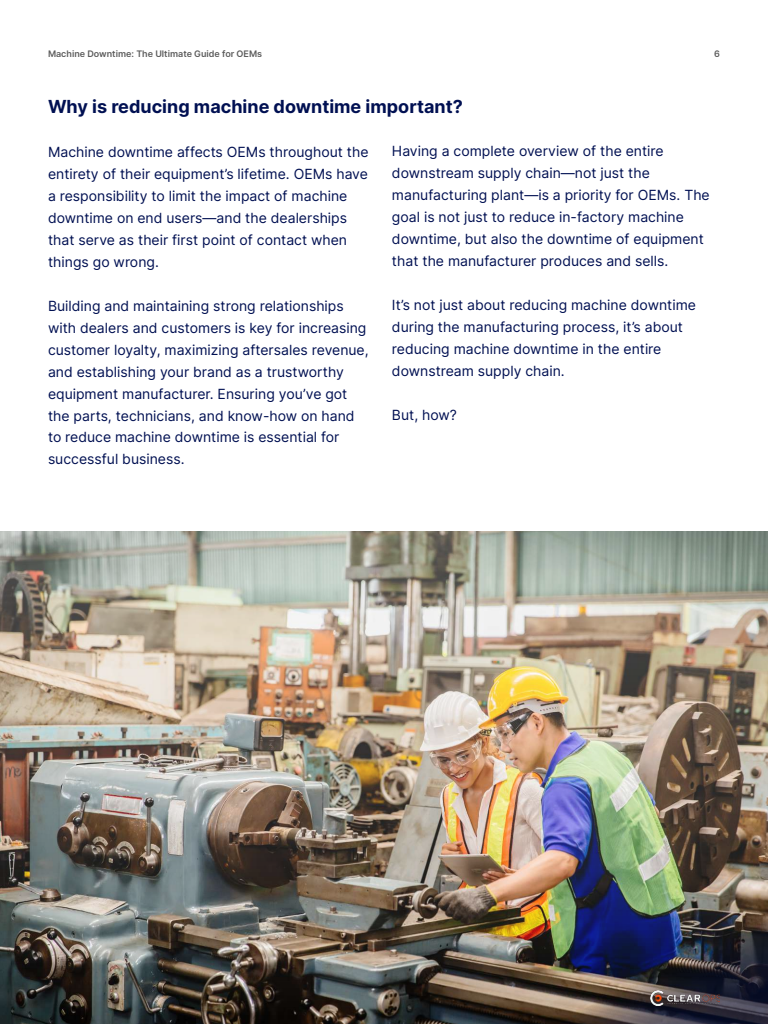
<style>
.page{position:relative;width:768px;height:1024px;background:#fff}
.page>*{position:absolute;margin:0;border:0;box-sizing:border-box;transform-origin:0 0}
.t1{font:700 18px "Inter";color:#001052}
.t2{font:14px/22px "Inter";color:#001052}
.t3{font:600 9px "Inter";color:#000}
</style>
<div class="page">
<img style="left:0;top:531px;width:768px;height:493px">
<img style="left:516px;top:912px;width:252px;height:112px">
<img style="left:650px;top:990px;width:70px;height:16px">
<p class="t3" style="left:48px;top:47px;width:216px">Machine Downtime: The Ultimate Guide for OEMs</p>
<p class="t3" style="left:714px;top:47px;width:7px">6</p>
<p class="t1" style="left:48px;top:93px;width:416px">Why is reducing machine downtime important?</p>
<p class="t2" style="left:48px;top:140px;width:322px">Machine downtime affects OEMs throughout the entirety of their equipment’s lifetime. OEMs have a responsibility to limit the impact of machine downtime on end users—and the dealerships that serve as their first point of contact when things go wrong.</p>
<p class="t2" style="left:48px;top:294px;width:322px">Building and maintaining strong relationships with dealers and customers is key for increasing customer loyalty, maximizing aftersales revenue, and establishing your brand as a trustworthy equipment manufacturer. Ensuring you’ve got the parts, technicians, and know-how on hand to reduce machine downtime is essential for successful business.</p>
<p class="t2" style="left:392px;top:140px;width:319px">Having a complete overview of the entire downstream supply chain—not just the manufacturing plant—is a priority for OEMs. The goal is not just to reduce in-factory machine downtime, but also the downtime of equipment that the manufacturer produces and sells.</p>
<p class="t2" style="left:392px;top:294px;width:306px">It’s not just about reducing machine downtime during the manufacturing process, it’s about reducing machine downtime in the entire downstream supply chain.</p>
<p class="t2" style="left:392px;top:404px;width:67px">But, how?</p>
</div>
